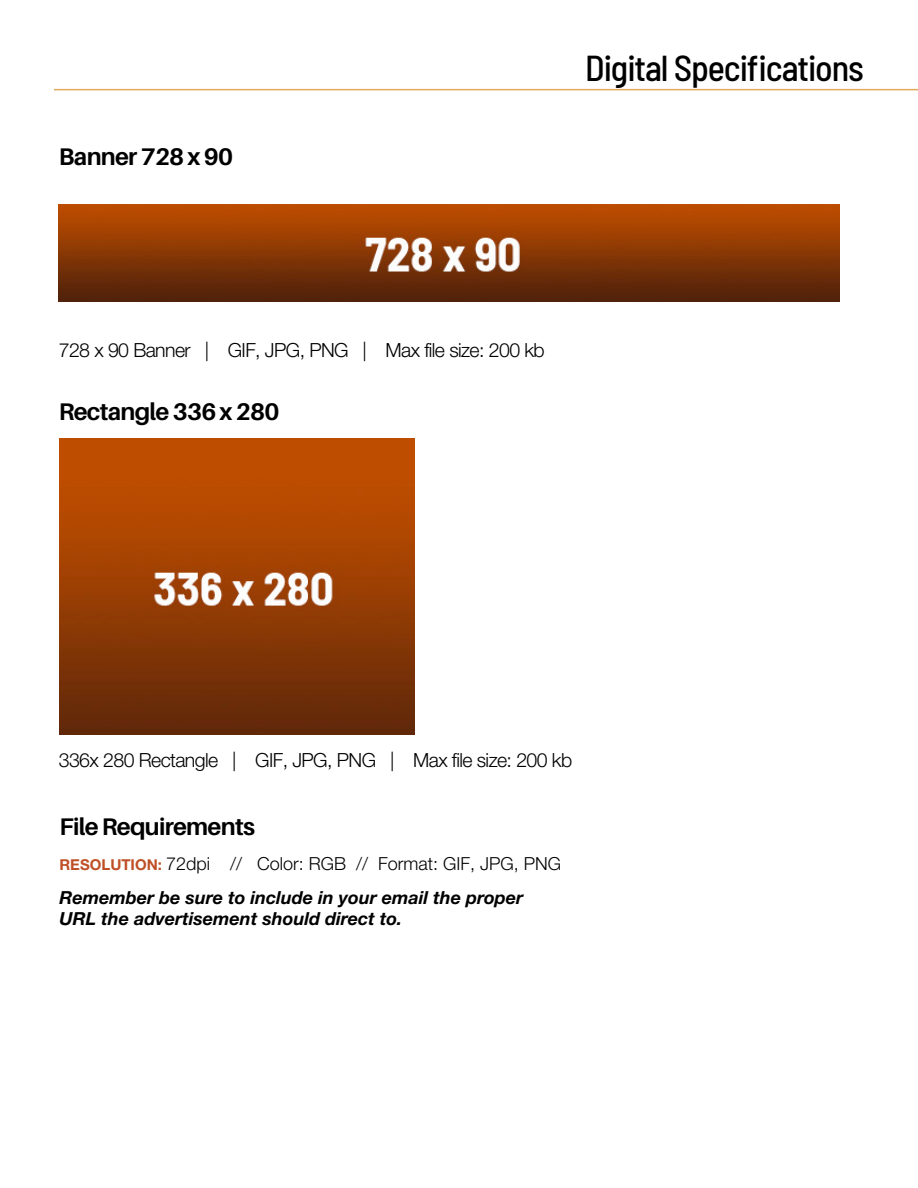
<style>
.page{position:relative;width:918px;height:1188px;background:#fff}
.page>*{position:absolute;margin:0;border:0;box-sizing:border-box;transform-origin:0 0}
.t1{font:500 semi-condensed 36px "Barlow";letter-spacing:-.03em;color:#000}
.t2{font:700 24px "Aileron";letter-spacing:-.03em;color:#000}
.t3{font:300 19.5px "Helvetica Neue LT Std";letter-spacing:-.03em;color:#000}
.t4{font:italic 700 18px/21px "Helvetica Neue LT Std";color:#000}
.t5{font:300 18px "Helvetica Neue LT Std";color:#000}
.s1{font-weight:700;font-size:15px;color:#bf4f26}
</style>
<div class="page">
<hr style="left:54px;top:89px;width:864px;height:1px;background:#e3a859">
<img style="left:59px;top:205px;width:781px;height:96px">
<img style="left:59px;top:439px;width:356px;height:296px">
<p class="t2" style="left:59px;top:144px;width:176px">Banner 728 x 90</p>
<p class="t1" style="left:585px;top:46px;width:280px">Digital Specifications</p>
<p class="t3" style="left:59px;top:338px;width:488px">728 x 90 Banner | GIF, JPG, PNG | Max file size: 200 kb</p>
<p class="t2" style="left:59px;top:399px;width:222px">Rectangle 336 x 280</p>
<p class="t3" style="left:59px;top:748px;width:515px">336x 280 Rectangle | GIF, JPG, PNG | Max file size: 200 kb</p>
<p class="t2" style="left:59px;top:814px;width:197px">File Requirements</p>
<p class="t5" style="left:59px;top:852px;width:503px"><span class="s1">RESOLUTION:</span> 72dpi // Color: RGB // Format: GIF, JPG, PNG</p>
<p class="t4" style="left:59px;top:887px;width:465px">Remember be sure to include in your email the proper<br>URL the advertisement should direct to.</p>
</div>
